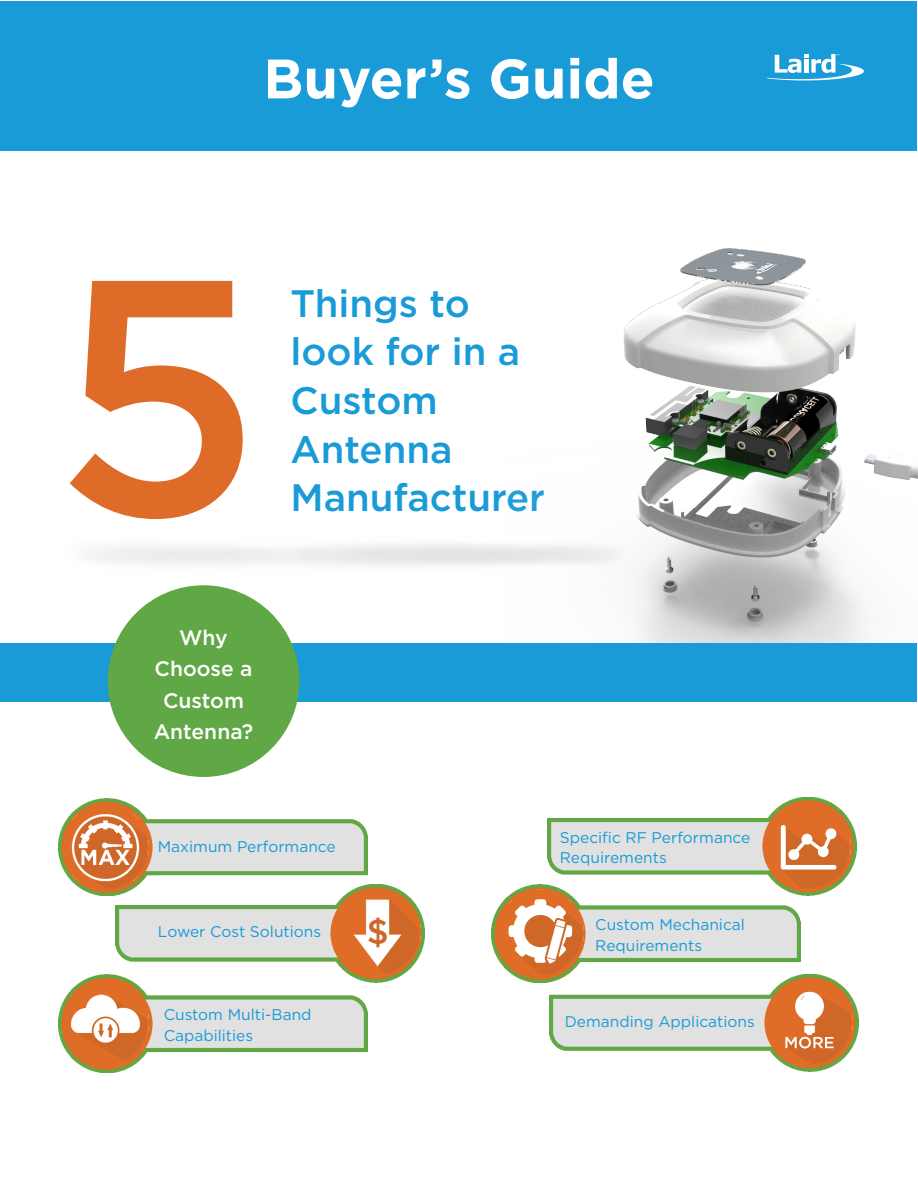
<style>
.page{position:relative;width:918px;height:1188px;background:#fff}
.page>*{position:absolute;margin:0;border:0;box-sizing:border-box;transform-origin:0 0}
.t1{font:500 334.5px "Gotham";color:#de6b27}
.t2{font:700 55.5px "Gotham";color:#fff}
.t3{font:500 38.25px "Gotham";color:#199bd8}
.t4{font:500 21px "Gotham";color:#fff}
.t5{font:15.45px/20.7px "Gotham";color:#199bd8}
</style>
<div class="page">
<div style="left:1px;top:1px;width:916px;height:149px;background:#199bd8"></div>
<div style="left:1px;top:643px;width:916px;height:59px;background:#199bd8"></div>
<div style="left:108px;top:585px;width:191px;height:192px;background:#5fa845;border-radius:50%"></div>
<svg style="left:767px;top:54px;width:97px;height:27px"></svg>
<img style="left:58px;top:798px;width:309px;height:98px">
<img style="left:58px;top:974px;width:309px;height:98px">
<img style="left:492px;top:885px;width:309px;height:98px">
<img style="left:548px;top:798px;width:309px;height:98px">
<img style="left:549px;top:974px;width:309px;height:98px">
<img style="left:115px;top:885px;width:309px;height:97px">
<img style="left:63px;top:805px;width:86px;height:86px">
<img style="left:63px;top:979px;width:86px;height:86px">
<img style="left:335px;top:890px;width:86px;height:86px">
<img style="left:498px;top:890px;width:86px;height:86px">
<img style="left:765px;top:803px;width:85px;height:86px">
<img style="left:766px;top:979px;width:86px;height:86px">
<img style="left:507px;top:248px;width:411px;height:395px">
<p class="t2" style="left:263px;top:42px;width:393px">Buyer’s Guide</p>
<p class="t1" style="left:54px;top:178px;width:210px">5</p>
<p class="t3" style="left:291px;top:278px;width:181px">Things to</p>
<p class="t3" style="left:291px;top:327px;width:231px">look for in a</p>
<p class="t3" style="left:291px;top:375px;width:149px">Custom</p>
<p class="t3" style="left:291px;top:424px;width:164px">Antenna</p>
<p class="t3" style="left:291px;top:473px;width:256px">Manufacturer</p>
<p class="t4" style="left:179px;top:623px;width:50px">Why</p>
<p class="t4" style="left:155px;top:655px;width:99px">Choose a</p>
<p class="t4" style="left:163px;top:686px;width:82px">Custom</p>
<p class="t4" style="left:154px;top:718px;width:101px">Antenna?</p>
<p class="t5" style="left:158px;top:836px;width:179px">Maximum Performance</p>
<p class="t5" style="left:560px;top:826px;width:192px">Specific RF Performance<br>Requirements</p>
<p class="t5" style="left:158px;top:921px;width:165px">Lower Cost Solutions</p>
<p class="t5" style="left:164px;top:1004px;width:149px">Custom Multi-Band<br>Capabilities</p>
<p class="t5" style="left:595px;top:914px;width:151px">Custom Mechanical<br>Requirements</p>
<p class="t5" style="left:565px;top:1011px;width:192px">Demanding Applications</p>
</div>
